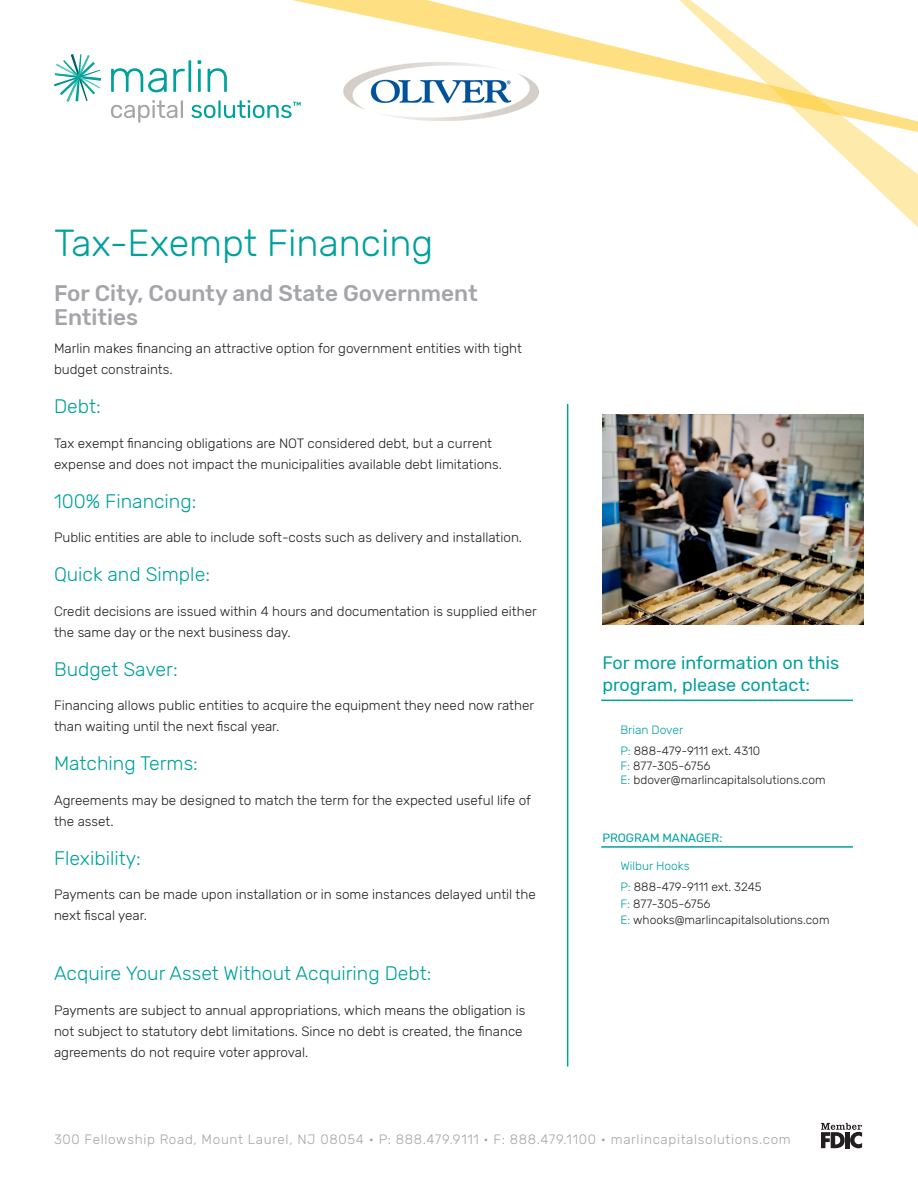
<style>
.page{position:relative;width:918px;height:1188px;background:#fff}
.page>*{position:absolute;margin:0;border:0;box-sizing:border-box;transform-origin:0 0}
.t1{font:300 37.5px "Rubik";color:#00a19c}
.Heading{font:500 22.5px/24px "Rubik";color:#a4a5a9}
.Body{font:300 19.5px "Rubik";color:#00a19c}
.t2{font:18px/21.6px "Rubik";color:#00a19c}
.t3{font:300 13.5px/21px "Rubik";color:#231f20}
.t4{font:300 13.5px "Rubik";letter-spacing:.05em;color:#a4a5a9}
.t5{font:300 12px "Rubik";color:#231f20}
.t6{font:300 12px "Rubik";color:#00a19c}
.t7{font:12px "Rubik";color:#00a19c}
.s1{color:#00a19c}
</style>
<div class="page">
<hr style="left:567px;top:404px;width:1px;height:662px;background:#00a19c">
<hr style="left:601px;top:700px;width:252px;height:1px;background:#00a19c">
<hr style="left:601px;top:846px;width:252px;height:2px;background:#00a19c">
<img style="left:602px;top:415px;width:262px;height:210px">
<svg style="left:818px;top:132px;width:100px;height:95px"></svg>
<svg style="left:285px;top:0;width:633px;height:132px"></svg>
<svg style="left:821px;top:1123px;width:41px;height:25px"></svg>
<div style="left:845px;top:1132px;width:5px;height:16px;background:#231f20"></div>
<svg style="left:54px;top:54px;width:47px;height:48px"></svg>
<svg style="left:111px;top:100px;width:72px;height:23px"></svg>
<svg style="left:111px;top:68px;width:56px;height:24px"></svg>
<svg style="left:173px;top:60px;width:18px;height:32px"></svg>
<svg style="left:198px;top:60px;width:3px;height:32px"></svg>
<svg style="left:208px;top:68px;width:19px;height:24px"></svg>
<svg style="left:191px;top:100px;width:110px;height:18px"></svg>
<p class="t1" style="left:54px;top:223px;width:381px">Tax-Exempt Financing</p>
<p class="Heading" style="left:54px;top:282px;width:425px">For City, County and State Government<br>Entities</p>
<p class="t3" style="left:54px;top:337px;width:469px;line-height:21.6px">Marlin makes financing an attractive option for government entities with tight budget constraints.</p>
<p class="Body" style="left:54px;top:395px;width:48px">Debt:</p>
<p class="t3" style="left:54px;top:433px;width:450px">Tax exempt financing obligations are NOT considered debt, but a current expense and does not impact the municipalities available debt limitations.</p>
<p class="Body" style="left:54px;top:490px;width:144px">100% Financing:</p>
<p class="t3" style="left:54px;top:527px;width:470px">Public entities are able to include soft-costs such as delivery and installation.</p>
<p class="Body" style="left:54px;top:563px;width:158px">Quick and Simple:</p>
<p class="t3" style="left:54px;top:601px;width:484px">Credit decisions are issued within 4 hours and documentation is supplied either the same day or the next business day.</p>
<p class="Body" style="left:54px;top:658px;width:125px">Budget Saver:</p>
<p class="t3" style="left:54px;top:695px;width:482px">Financing allows public entities to acquire the equipment they need now rather than waiting until the next fiscal year.</p>
<p class="Body" style="left:54px;top:752px;width:146px">Matching Terms:</p>
<p class="t3" style="left:54px;top:790px;width:479px">Agreements may be designed to match the term for the expected useful life of the asset.</p>
<p class="Body" style="left:54px;top:847px;width:88px">Flexibility:</p>
<p class="t3" style="left:54px;top:884px;width:483px">Payments can be made upon installation or in some instances delayed until the next fiscal year.</p>
<p class="Body" style="left:54px;top:962px;width:379px">Acquire Your Asset Without Acquiring Debt:</p>
<p class="t3" style="left:54px;top:1000px;width:473px">Payments are subject to annual appropriations, which means the obligation is not subject to statutory debt limitations. Since no debt is created, the finance agreements do not require voter approval.</p>
<p class="t2" style="left:602px;top:653px;width:238px">For more information on this program, please contact:</p>
<p class="t6" style="left:620px;top:723px;width:64px">Brian Dover</p>
<p class="t5" style="left:620px;top:744px;width:141px"><span class="s1">P:</span> 888-479-9111 ext. 4310</p>
<p class="t5" style="left:620px;top:759px;width:92px"><span class="s1">F:</span> 877-305-6756</p>
<p class="t5" style="left:620px;top:773px;width:207px"><span class="s1">E:</span> bdover@marlincapitalsolutions.com</p>
<p class="t7" style="left:602px;top:831px;width:122px">PROGRAM MANAGER:</p>
<p class="t6" style="left:620px;top:859px;width:71px">Wilbur Hooks</p>
<p class="t5" style="left:620px;top:880px;width:143px"><span class="s1">P:</span> 888-479-9111 ext. 3245</p>
<p class="t5" style="left:620px;top:897px;width:92px"><span class="s1">F:</span> 877-305-6756</p>
<p class="t5" style="left:620px;top:913px;width:211px"><span class="s1">E:</span> whooks@marlincapitalsolutions.com</p>
<p class="t4" style="left:54px;top:1131px;width:738px">300 Fellowship Road, Mount Laurel, NJ 08054 • P: 888.479.9111 • F: 888.479.1100 • marlincapitalsolutions.com</p>
</div>
